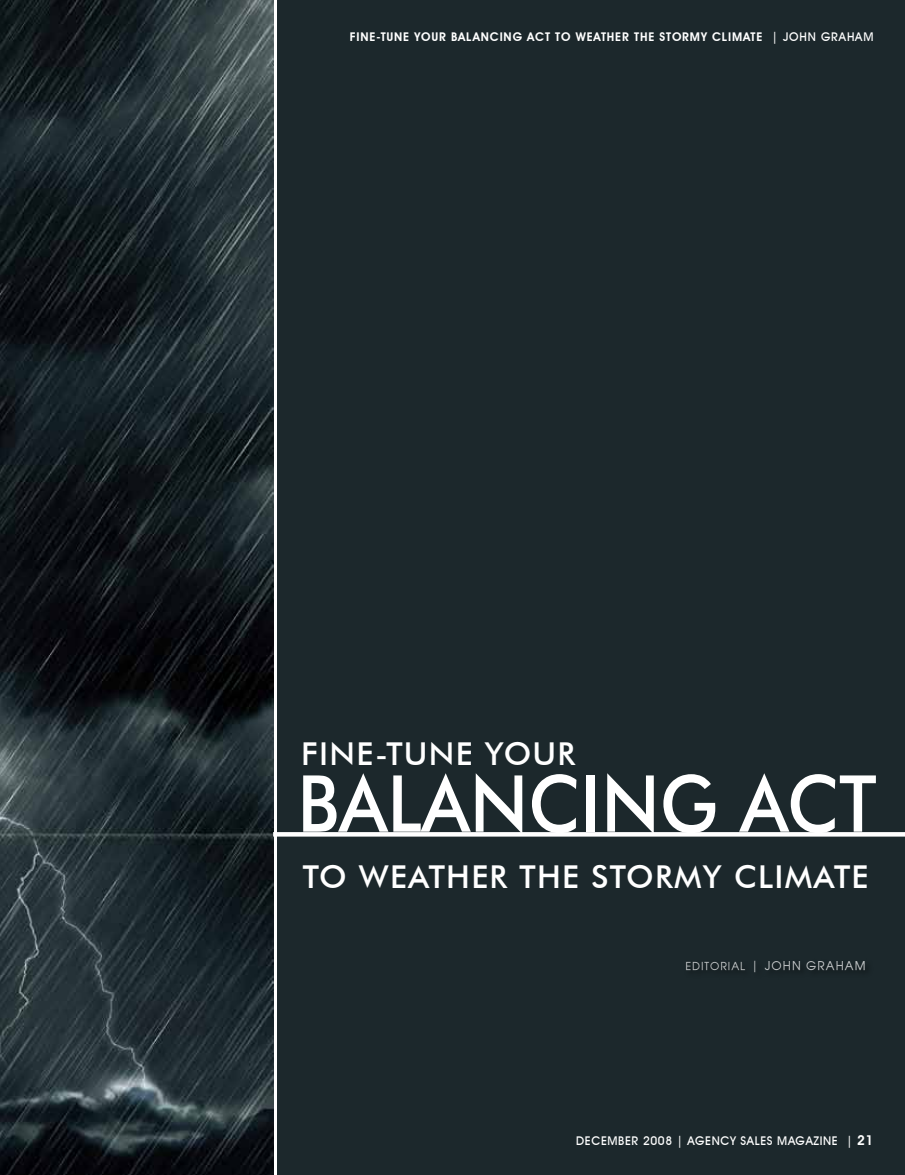
<style>
.page{position:relative;width:905px;height:1175px;background:#fff}
.page>*{position:absolute;margin:0;border:0;box-sizing:border-box;transform-origin:0 0}
.t1{font:500 78.6px "Futura BT";color:#fff;scale:.93 1}
.t2{font:500 31.5px "Futura BT";letter-spacing:.04em;color:#fff}
.t3{font:600 12px "Avant Garde IT Cby BT";letter-spacing:.07em;color:#fff}
.t4{font:500 12px "Avant Garde IT Cby BT";letter-spacing:.05em;color:#fff}
.t5{font:700 12px "Atilla";letter-spacing:.1em;color:#fff}
.s1{font-weight:500}
.s2{font-size:10.8px}
.s3{font-size:15px}
.s4{font-weight:600;font-size:13.5px}
</style>
<div class="page">
<div style="left:278px;top:0;width:626px;height:1174px;background:#1c282c"></div>
<img style="left:0;top:0;width:273px;height:1174px">
<div style="left:550px;top:953px;width:330px;height:25px;background:#fff;opacity:.75"></div>
<svg style="left:273px;top:832px;width:631px;height:4px;background:#f9f9f9"></svg>
<p class="t3" style="left:350px;top:29px;width:525px">FINE-TUNE YOUR BALANCING ACT TO WEATHER THE STORMY CLIMATE <span class="s1">| JOHN GRAHAM</span></p>
<h2 class="t2" style="left:301px;top:735px;width:276px">FINE-TUNE YOUR</h2>
<h1 class="t1" style="left:297px;top:756px;width:624px">BALANCING ACT</h1>
<h2 class="t2" style="left:303px;top:857px;width:567px">TO WEATHER THE STORMY CLIMATE</h2>
<p class="t5" style="left:685px;top:958px;width:181px"><span class="s2">EDITORIAL</span> <span class="s3">|</span> JOHN GRAHAM</p>
<p class="t4" style="left:576px;top:1133px;width:299px">DECEMBER 2008 | AGENCY SALES MAGAZINE | <span class="s4">21</span></p>
</div>
